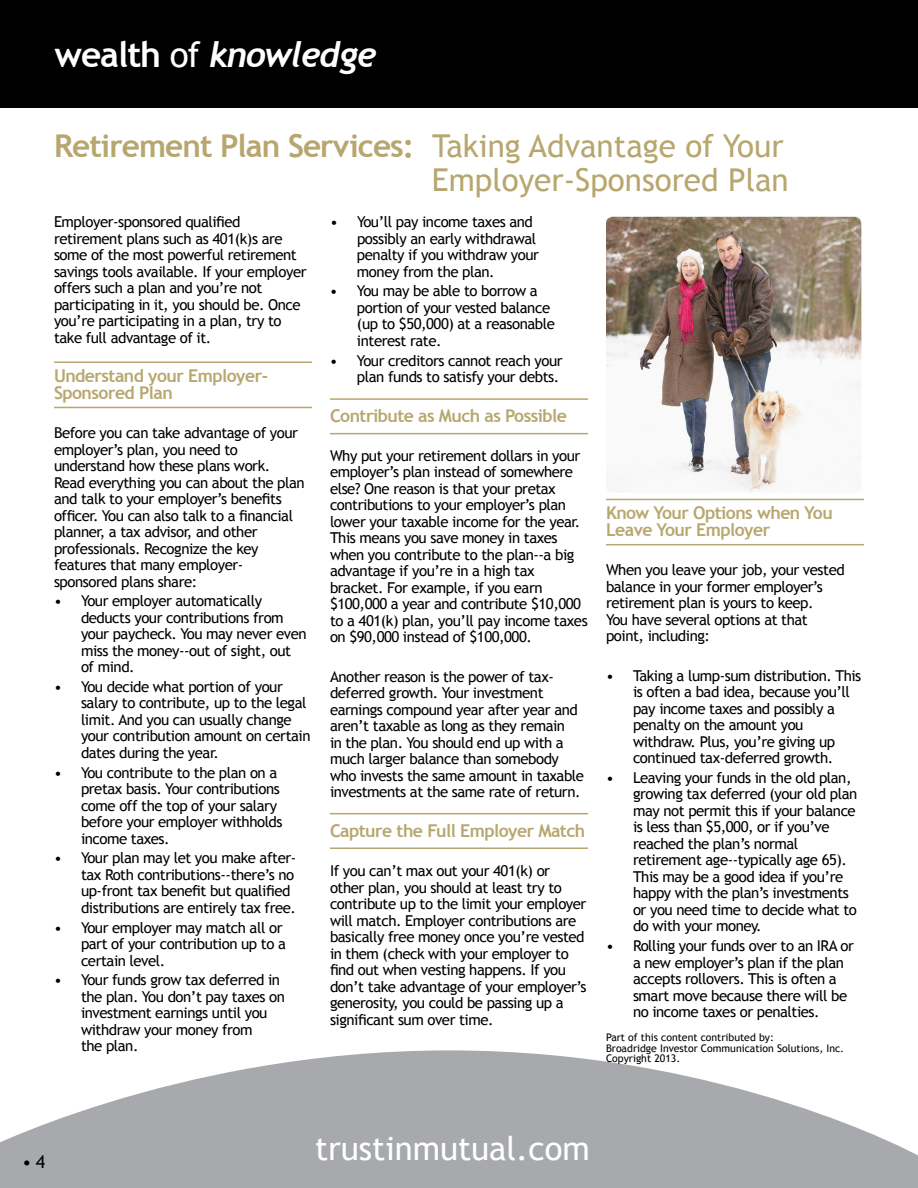
<style>
.page{position:relative;width:918px;height:1188px;background:#fff}
.page>*{position:absolute;margin:0;border:0;box-sizing:border-box;transform-origin:0 0}
.t1{font:italic 700 35.25px "Trebuchet";letter-spacing:-.03em;color:#fff}
.t2{font:33px "Trebuchet MS";color:#fff}
.t3{font:31.5px/34.5px "Trebuchet MS";color:#b7a76f;text-align:right}
.t4{font:18px "Trebuchet MS";color:#000}
.t5{font:700 17.7px/16.5px "Trebuchet MS";letter-spacing:-.03em;color:#b7a76f}
.t6{font:15px/16.5px "Trebuchet MS";letter-spacing:-.03em;color:#000}
.t7{font:10.5px/10.5px "Trebuchet MS";color:#000}
.s1{font-family:"Trebuchet MS";font-style:normal}
.s2{font-family:"Trebuchet MS";font-weight:400;font-style:normal}
.s3{font-weight:700}
</style>
<div class="page">
<svg style="left:0;top:1050px;width:917px;height:138px;fill:#a7a9ac"></svg>
<svg style="left:917px;top:1155px;width:1px;height:33px"></svg>
<div style="left:0;top:0;width:918px;height:108px;background:#000"></div>
<hr style="left:330px;top:433px;width:258px;height:1px;background:#b7a76f">
<hr style="left:330px;top:398px;width:258px;height:2px;background:#b7a76f">
<hr style="left:54px;top:407px;width:258px;height:1px;background:#b7a76f">
<hr style="left:54px;top:362px;width:258px;height:1px;background:#b7a76f">
<hr style="left:330px;top:848px;width:258px;height:1px;background:#b7a76f">
<hr style="left:330px;top:813px;width:258px;height:1px;background:#b7a76f">
<img style="left:606px;top:217px;width:255px;height:275px">
<hr style="left:606px;top:544px;width:258px;height:1px;background:#b7a76f">
<hr style="left:606px;top:499px;width:258px;height:1px;background:#b7a76f">
<h1 class="t1" style="left:55px;top:33px;width:324px"><span class="s1">wealth</span> <span class="s2">of</span> knowledge</h1>
<h3 class="t3" style="left:54px;top:129px;width:736px"><span class="s3">Retirement Plan Services:</span> Taking Advantage of Your<br>Employer-Sponsored Plan</h3>
<p class="t6" style="left:54px;top:214px;width:254px">Employer-sponsored qualified retirement plans such as 401(k)s are some of the most powerful retirement savings tools available. If your employer offers such a plan and you’re not participating in it, you should be. Once you’re participating in a plan, try to take full advantage of it.</p>
<p class="t5" style="left:54px;top:368px;width:216px">Understand your Employer-<br>Sponsored Plan</p>
<p class="t6" style="left:54px;top:425px;width:252px">Before you can take advantage of your employer’s plan, you need to understand how these plans work.<br>Read everything you can about the plan and talk to your employer’s benefits officer. You can also talk to a financial planner, a tax advisor, and other professionals. Recognize the key features that many employer&shy;sponsored plans share:</p>
<p class="t6" style="left:81px;top:593px;width:227px;text-indent:-27px">• Your employer automatically deducts your contributions from your paycheck. You may never even miss the money--out of sight, out of mind.</p>
<p class="t6" style="left:81px;top:679px;width:231px;text-indent:-27px">• You decide what portion of your salary to contribute, up to the legal limit. And you can usually change your contribution amount on certain dates during the year.</p>
<p class="t6" style="left:81px;top:764px;width:203px;text-indent:-27px">• You contribute to the plan on a pretax basis. Your contributions come off the top of your salary before your employer withholds income taxes.</p>
<p class="t6" style="left:81px;top:850px;width:217px;text-indent:-27px">• Your plan may let you make after&shy;tax Roth contributions--there’s no up-front tax benefit but qualified distributions are entirely tax free.</p>
<p class="t6" style="left:81px;top:919px;width:206px;text-indent:-27px">• Your employer may match all or part of your contribution up to a certain level.</p>
<p class="t6" style="left:81px;top:972px;width:206px;text-indent:-27px">• Your funds grow tax deferred in the plan. You don’t pay taxes on investment earnings until you withdraw your money from<br>the plan.</p>
<p class="t6" style="left:357px;top:214px;width:183px;text-indent:-27px">• You’ll pay income taxes and possibly an early withdrawal penalty if you withdraw your money from the plan.</p>
<p class="t6" style="left:357px;top:283px;width:200px;text-indent:-27px">• You may be able to borrow a portion of your vested balance (up to $50,000) at a reasonable interest rate.</p>
<p class="t6" style="left:330px;top:352px;width:234px;text-align:right">• Your creditors cannot reach your plan funds to satisfy your debts.</p>
<p class="t5" style="left:330px;top:407px;width:239px">Contribute as Much as Possible</p>
<p class="t6" style="left:330px;top:448px;width:259px">Why put your retirement dollars in your employer’s plan instead of somewhere else? One reason is that your pretax contributions to your employer’s plan lower your taxable income for the year.<br>This means you save money in taxes when you contribute to the plan--a big advantage if you’re in a high tax bracket. For example, if you earn $100,000 a year and contribute $10,000 to a 401(k) plan, you’ll pay income taxes on $90,000 instead of $100,000.</p>
<p class="t6" style="left:330px;top:669px;width:256px">Another reason is the power of tax&shy;deferred growth. Your investment earnings compound year after year and aren’t taxable as long as they remain<br>in the plan. You should end up with a much larger balance than somebody who invests the same amount in taxable investments at the same rate of return.</p>
<p class="t5" style="left:330px;top:822px;width:257px">Capture the Full Employer Match</p>
<p class="t6" style="left:330px;top:863px;width:258px">If you can’t max out your 401(k) or other plan, you should at least try to contribute up to the limit your employer will match. Employer contributions are basically free money once you’re vested in them (check with your employer to find out when vesting happens. If you don’t take advantage of your employer’s generosity, you could be passing up a significant sum over time.</p>
<p class="t5" style="left:606px;top:505px;width:228px">Know Your Options when You<br>Leave Your Employer</p>
<p class="t6" style="left:606px;top:562px;width:240px">When you leave your job, your vested balance in your former employer’s retirement plan is yours to keep.<br>You have several options at that point, including:</p>
<p class="t6" style="left:633px;top:667px;width:230px;text-indent:-27px">• Taking a lump-sum distribution. This is often a bad idea, because you’ll pay income taxes and possibly a penalty on the amount you withdraw. Plus, you’re giving up continued tax-deferred growth.</p>
<p class="t6" style="left:633px;top:770px;width:226px;text-indent:-27px">• Leaving your funds in the old plan, growing tax deferred (your old plan may not permit this if your balance is less than $5,000, or if you’ve reached the plan’s normal retirement age--typically age 65).<br>This may be a good idea if you’re happy with the plan’s investments or you need time to decide what to do with your money.</p>
<p class="t6" style="left:633px;top:938px;width:222px;text-indent:-27px">• Rolling your funds over to an IRA or a new employer’s plan if the plan accepts rollovers. This is often a smart move because there will be no income taxes or penalties.</p>
<p class="t7" style="left:606px;top:1033px;width:240px">Part of this content contributed by:<br>Broadridge Investor Communication Solutions, Inc.<br>Copyright 2013.</p>
<p class="t4" style="left:22px;top:1151px;width:25px">• 4</p>
<h2 class="t2" style="left:315px;top:1129px;width:276px">trustinmutual.com</h2>
</div>
